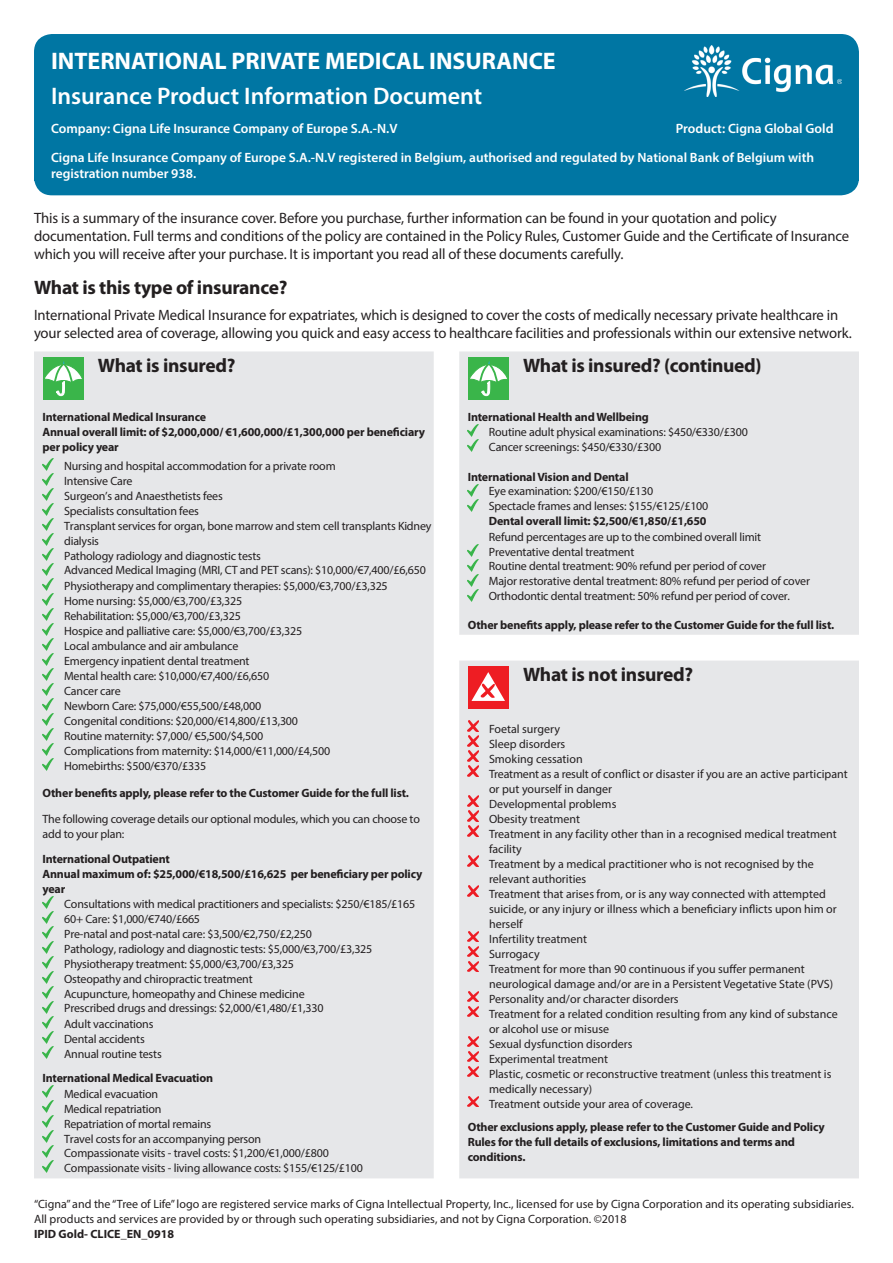
<style>
.page{position:relative;width:893px;height:1263px;background:#fff}
.page>*{position:absolute;margin:0;border:0;box-sizing:border-box;transform-origin:0 0}
.Form_title{font:700 24px "Myriad Pro";color:#fff}
.Form_sub_title{font:600 24px "Myriad Pro";color:#fff}
.Cover_subhead{font:700 19.5px "Myriad Pro";letter-spacing:-.015em;color:#231f20}
.Form_intro{font:15px/18px "Myriad Pro";letter-spacing:-.01em;color:#231f20}
.Company_Product_head{font:600 13.5px/16.2px "Myriad Pro";color:#fff}
.Covered_bullets{font:12px/15px "Myriad Pro";letter-spacing:-.015em;color:#231f20}
.Covered_bullets-2{font:700 12px/15px "Myriad Pro";letter-spacing:-.015em;color:#231f20}
.s1{font-weight:700}
</style>
<div class="page">
<div style="left:34px;top:351px;width:825px;height:827px;background:#e6e7e9"></div>
<svg style="left:459px;top:635px;width:400px;height:25px"></svg>
<div style="left:43px;top:357px;width:41px;height:43px;background:#3ab54a"></div>
<svg style="left:45px;top:361px;width:37px;height:35px"></svg>
<div style="left:468px;top:357px;width:41px;height:43px;background:#3ab54a"></div>
<svg style="left:470px;top:361px;width:37px;height:35px"></svg>
<svg style="left:43px;top:458px;width:10px;height:312px;background:#b6d9bd"></svg>
<svg style="left:43px;top:896px;width:10px;height:162px;background:#b6d9bc"></svg>
<svg style="left:43px;top:1085px;width:10px;height:87px"></svg>
<svg style="left:468px;top:424px;width:10px;height:27px"></svg>
<svg style="left:468px;top:484px;width:10px;height:27px"></svg>
<svg style="left:468px;top:544px;width:10px;height:57px"></svg>
<div style="left:468px;top:666px;width:41px;height:43px;background:#ee1d23"></div>
<svg style="left:471px;top:672px;width:34px;height:29px"></svg>
<svg style="left:468px;top:721px;width:10px;height:56px"></svg>
<svg style="left:468px;top:796px;width:10px;height:41px"></svg>
<svg style="left:468px;top:856px;width:10px;height:11px"></svg>
<svg style="left:468px;top:886px;width:10px;height:11px"></svg>
<svg style="left:468px;top:931px;width:10px;height:41px"></svg>
<svg style="left:468px;top:991px;width:10px;height:26px"></svg>
<svg style="left:468px;top:1036px;width:10px;height:41px"></svg>
<svg style="left:468px;top:1096px;width:10px;height:11px"></svg>
<div style="left:34px;top:34px;width:825px;height:161px;background:#0076a3;border-radius:18px"></div>
<img style="left:684px;top:45px;width:158px;height:52px">
<p class="Form_title" style="left:51px;top:47px;width:506px">INTERNATIONAL PRIVATE MEDICAL INSURANCE</p>
<p class="Form_sub_title" style="left:51px;top:81px;width:433px">Insurance Product Information Document</p>
<p class="Company_Product_head" style="left:51px;top:120px;width:348px">Company: Cigna Life Insurance Company of Europe S.A.-N.V</p>
<p class="Company_Product_head" style="left:676px;top:120px;width:159px">Product: Cigna Global Gold</p>
<p class="Company_Product_head" style="left:51px;top:149px;width:765px">Cigna Life Insurance Company of Europe S.A.-N.V registered in Belgium, authorised and regulated by National Bank of Belgium with registration number 938.</p>
<p class="Form_intro" style="left:34px;top:209px;width:817px">This is a summary of the insurance cover. Before you purchase, further information can be found in your quotation and policy documentation. Full terms and conditions of the policy are contained in the Policy Rules, Customer Guide and the Certificate of Insurance which you will receive after your purchase. It is important you read all of these documents carefully.</p>
<p class="Cover_subhead" style="left:34px;top:276px;width:255px">What is this type of insurance?</p>
<p class="Form_intro" style="left:34px;top:306px;width:819px">International Private Medical Insurance for expatriates, which is designed to cover the costs of medically necessary private healthcare in your selected area of coverage, allowing you quick and easy access to healthcare facilities and professionals within our extensive network.</p>
<p class="Cover_subhead" style="left:98px;top:355px;width:139px">What is insured?</p>
<p class="Cover_subhead" style="left:523px;top:355px;width:240px">What is insured? (continued)</p>
<p class="Covered_bullets-2" style="left:43px;top:410px;width:165px">International Medical Insurance</p>
<p class="Covered_bullets-2" style="left:43px;top:425px;width:384px">Annual overall limit: of $2,000,000/ €1,600,000/£1,300,000 per beneficiary per policy year</p>
<p class="Covered_bullets" style="left:64px;top:458px;width:369px">Nursing and hospital accommodation for a private room<br>Intensive Care<br>Surgeon’s and Anaesthetists fees<br>Specialists consultation fees<br>Transplant services for organ, bone marrow and stem cell transplants Kidney dialysis<br>Pathology radiology and diagnostic tests<br>Advanced Medical Imaging (MRI, CT and PET scans): $10,000/€7,400/£6,650<br>Physiotherapy and complimentary therapies: $5,000/€3,700/£3,325<br>Home nursing: $5,000/€3,700/£3,325<br>Rehabilitation: $5,000/€3,700/£3,325<br>Hospice and palliative care: $5,000/€3,700/£3,325<br>Local ambulance and air ambulance<br>Emergency inpatient dental treatment<br>Mental health care: $10,000/€7,400/£6,650<br>Cancer care<br>Newborn Care: $75,000/€55,500/£48,000<br>Congenital conditions: $20,000/€14,800/£13,300<br>Routine maternity: $7,000/ €5,500/$4,500<br>Complications from maternity: $14,000/€11,000/£4,500<br>Homebirths: $500/€370/£335</p>
<p class="Covered_bullets-2" style="left:43px;top:786px;width:368px">Other benefits apply, please refer to the Customer Guide for the full list.</p>
<p class="Covered_bullets" style="left:43px;top:811px;width:379px">The following coverage details our optional modules, which you can choose to add to your plan:</p>
<p class="Covered_bullets-2" style="left:43px;top:852px;width:129px">International Outpatient</p>
<p class="Covered_bullets-2" style="left:43px;top:867px;width:381px">Annual maximum of: $25,000/€18,500/£16,625 per beneficiary per policy year</p>
<p class="Covered_bullets" style="left:64px;top:896px;width:353px">Consultations with medical practitioners and specialists: $250/€185/£165<br>60+ Care: $1,000/€740/£665<br>Pre-natal and post-natal care: $3,500/€2,750/£2,250<br>Pathology, radiology and diagnostic tests: $5,000/€3,700/£3,325<br>Physiotherapy treatment: $5,000/€3,700/£3,325<br>Osteopathy and chiropractic treatment<br>Acupuncture, homeopathy and Chinese medicine<br>Prescribed drugs and dressings: $2,000/€1,480/£1,330<br>Adult vaccinations<br>Dental accidents<br>Annual routine tests</p>
<p class="Covered_bullets-2" style="left:43px;top:1071px;width:172px">International Medical Evacuation</p>
<p class="Covered_bullets" style="left:64px;top:1086px;width:300px">Medical evacuation<br>Medical repatriation<br>Repatriation of mortal remains<br>Travel costs for an accompanying person<br>Compassionate visits - travel costs: $1,200/€1,000/£800<br>Compassionate visits - living allowance costs: $155/€125/£100</p>
<p class="Covered_bullets-2" style="left:468px;top:410px;width:183px">International Health and Wellbeing</p>
<p class="Covered_bullets" style="left:489px;top:425px;width:260px;line-height:14.5px">Routine adult physical examinations: $450/€330/£300<br>Cancer screenings: $450/€330/£300</p>
<p class="Covered_bullets-2" style="left:468px;top:470px;width:162px">International Vision and Dental</p>
<p class="Covered_bullets" style="left:489px;top:483px;width:323px">Eye examination: $200/€150/£130<br>Spectacle frames and lenses: $155/€125/£100<br><span class="s1">Dental overall limit: $2,500/€1,850/£1,650<br></span>Refund percentages are up to the combined overall limit Preventative dental treatment<br>Routine dental treatment: 90% refund per period of cover<br>Major restorative dental treatment: 80% refund per period of cover Orthodontic dental treatment: 50% refund per period of cover.</p>
<p class="Covered_bullets-2" style="left:468px;top:617px;width:368px">Other benefits apply, please refer to the Customer Guide for the full list.</p>
<p class="Cover_subhead" style="left:523px;top:663px;width:172px">What is not insured?</p>
<p class="Covered_bullets" style="left:489px;top:721px;width:72px">Foetal surgery</p>
<p class="Covered_bullets" style="left:489px;top:736px;width:78px">Sleep disorders</p>
<p class="Covered_bullets" style="left:489px;top:751px;width:95px">Smoking cessation</p>
<p class="Covered_bullets" style="left:489px;top:766px;width:360px">Treatment as a result of conflict or disaster if you are an active participant or put yourself in danger</p>
<p class="Covered_bullets" style="left:489px;top:796px;width:129px">Developmental problems</p>
<p class="Covered_bullets" style="left:489px;top:811px;width:93px">Obesity treatment</p>
<p class="Covered_bullets" style="left:489px;top:826px;width:349px">Treatment in any facility other than in a recognised medical treatment facility</p>
<p class="Covered_bullets" style="left:489px;top:856px;width:326px">Treatment by a medical practitioner who is not recognised by the relevant authorities</p>
<p class="Covered_bullets" style="left:489px;top:886px;width:349px">Treatment that arises from, or is any way connected with attempted suicide, or any injury or illness which a beneficiary inflicts upon him or herself</p>
<p class="Covered_bullets" style="left:489px;top:931px;width:100px">Infertility treatment</p>
<p class="Covered_bullets" style="left:489px;top:946px;width:52px">Surrogacy</p>
<p class="Covered_bullets" style="left:489px;top:961px;width:346px">Treatment for more than 90 continuous if you suffer permanent neurological damage and/or are in a Persistent Vegetative State (PVS)</p>
<p class="Covered_bullets" style="left:489px;top:991px;width:191px">Personality and/or character disorders</p>
<p class="Covered_bullets" style="left:489px;top:1006px;width:350px">Treatment for a related condition resulting from any kind of substance or alcohol use or misuse</p>
<p class="Covered_bullets" style="left:489px;top:1036px;width:145px">Sexual dysfunction disorders</p>
<p class="Covered_bullets" style="left:489px;top:1051px;width:120px">Experimental treatment</p>
<p class="Covered_bullets" style="left:489px;top:1066px;width:344px">Plastic, cosmetic or reconstructive treatment (unless this treatment is medically necessary)</p>
<p class="Covered_bullets" style="left:489px;top:1096px;width:206px">Treatment outside your area of coverage.</p>
<p class="Covered_bullets-2" style="left:468px;top:1120px;width:358px">Other exclusions apply, please refer to the Customer Guide and Policy<br>Rules for the full details of exclusions, limitations and terms and conditions.</p>
<p class="Covered_bullets" style="left:34px;top:1196px;width:821px">“Cigna” and the “Tree of Life” logo are registered service marks of Cigna Intellectual Property, Inc., licensed for use by Cigna Corporation and its operating subsidiaries.<br>All products and services are provided by or through such operating subsidiaries, and not by Cigna Corporation. ©2018<br><span class="s1">IPID Gold- CLICE_EN_0918</span></p>
</div>
